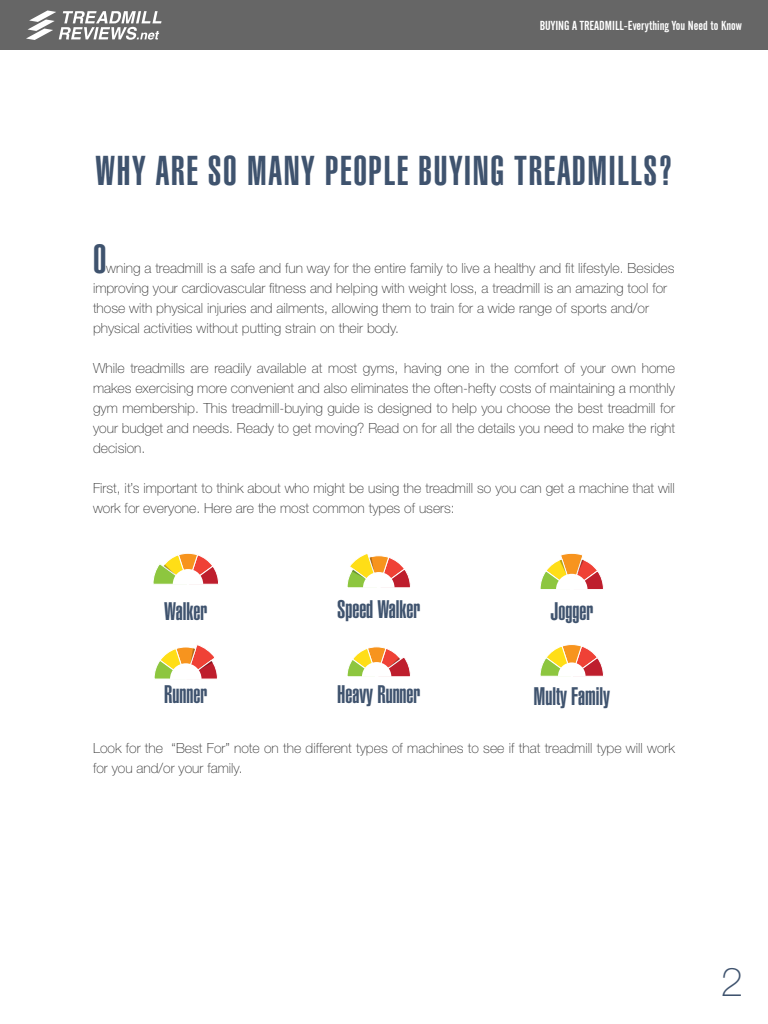
<style>
.page{position:relative;width:768px;height:1024px;background:#fff}
.page>*{position:absolute;margin:0;border:0;box-sizing:border-box;transform-origin:0 0}
.t1{font:900 extra-condensed 41px "Helvetica";letter-spacing:.04em;color:#3f536e}
.t2{font:900 extra-condensed 40px "Helvetica";color:#3f536e}
.t3{font:100 40px "Helvetica Neue";color:#3f536e}
.t4{font:900 extra-condensed 25px "Helvetica";color:#3f536e}
.t5{font:100 14px/20px "Helvetica Neue";color:#333}
.t6{font:13px "Alternate Gothic No 2 BT";color:#fff}
</style>
<div class="page">
<svg style="left:153px;top:553px;width:66px;height:32px"></svg>
<svg style="left:347px;top:553px;width:64px;height:35px"></svg>
<svg style="left:540px;top:553px;width:64px;height:36px"></svg>
<svg style="left:154px;top:645px;width:64px;height:34px"></svg>
<svg style="left:347px;top:647px;width:64px;height:30px"></svg>
<svg style="left:540px;top:644px;width:64px;height:33px"></svg>
<div style="left:0;top:0;width:768px;height:50px;background:#666"></div>
<svg style="left:26px;top:10px;width:136px;height:30px"></svg>
<p class="t6" style="left:540px;top:18px;width:203px">BUYING A TREADMILL-Everything You Need to Know</p>
<h1 class="t1" style="left:96px;top:147px;width:578px">WHY ARE SO MANY PEOPLE BUYING TREADMILLS?</h1>
<h2 class="t2" style="left:93px;top:236px;width:15px">O</h2>
<p class="t5" style="left:93px;top:258px;width:583px;text-indent:13px">wning a treadmill is a safe and fun way for the entire family to live a healthy and fit lifestyle. Besides improving your cardiovascular fitness and helping with weight loss, a treadmill is an amazing tool for those with physical injuries and ailments, allowing them to train for a wide range of sports and/or physical activities without putting strain on their body.</p>
<p class="t5" style="left:93px;top:358px;width:584px;text-align:justify">While treadmills are readily available at most gyms, having one in the comfort of your own home makes exercising more convenient and also eliminates the often-hefty costs of maintaining a monthly gym membership. This treadmill-buying guide is designed to help you choose the best treadmill for your budget and needs. Ready to get moving? Read on for all the details you need to make the right decision.</p>
<p class="t5" style="left:93px;top:478px;width:583px">First, it’s important to think about who might be using the treadmill so you can get a machine that will work for everyone. Here are the most common types of users:</p>
<h3 class="t4" style="left:164px;top:597px;width:45px">Walker</h3>
<h3 class="t4" style="left:164px;top:679px;width:45px">Runner</h3>
<h3 class="t4" style="left:337px;top:594px;width:85px">Speed Walker</h3>
<h3 class="t4" style="left:337px;top:679px;width:85px">Heavy Runner</h3>
<h3 class="t4" style="left:550px;top:597px;width:45px">Jogger</h3>
<h3 class="t4" style="left:533px;top:682px;width:78px">Multy Family</h3>
<p class="t5" style="left:93px;top:738px;width:583px">Look for the “Best For” note on the different types of machines to see if that treadmill type will work for you and/or your family.</p>
<h2 class="t3" style="left:721px;top:960px;width:24px">2</h2>
</div>
